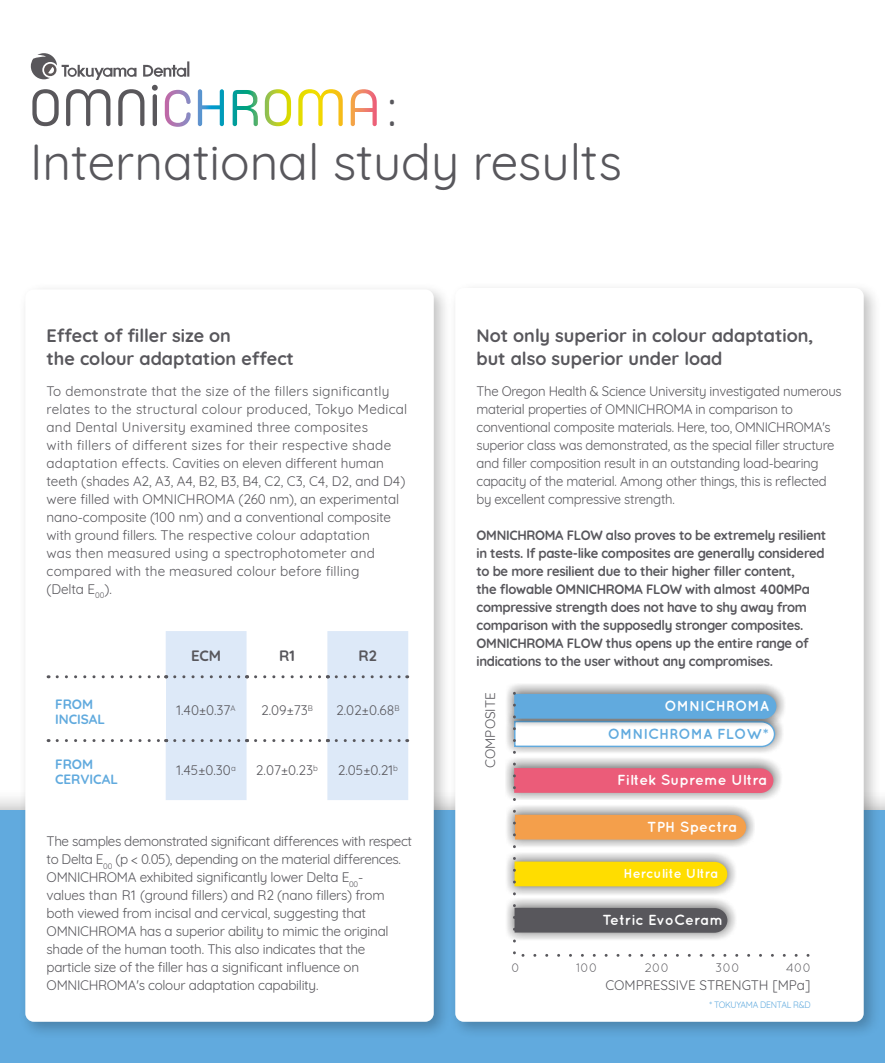
<style>
.page{position:relative;width:885px;height:1063px;background:#fff}
.page>*{position:absolute;margin:0;border:0;box-sizing:border-box;transform-origin:0 0}
.t1{font:49.5px/54px "Quicksand";color:#58575c}
.t2{font:700 18px/22.5px "Quicksand";color:#58575c}
.t3{font:700 15px "Quicksand";color:#58575c}
.t4{font:700 14.55px "Quicksand";color:#fff}
.t5{font:700 14.55px "Quicksand";color:#61aade}
.t6{font:13.5px/18px "Quicksand";letter-spacing:-.02em;color:#58575c}
.t7{font:13.5px/18px "Quicksand";letter-spacing:.01em;color:#58575c}
.t8{font:700 13.5px/18px "Quicksand";letter-spacing:-.02em;color:#58575c}
.t9{font:13.5px "Quicksand";color:#58575c}
.t10{font:700 13.5px/15px "Quicksand";color:#61aade}
.t11{font:700 13.05px "Quicksand";color:#fff}
.t12{font:12.3px "Quicksand";color:#58575c}
.t13{font:9px "Quicksand";letter-spacing:-.03em;color:#61aade;scale:.96 1}
</style>
<div class="page">
<div style="left:0;top:810px;width:884px;height:253px;background:#61aade"></div>
<svg style="left:32px;top:89px;width:27px;height:37px"></svg>
<svg style="left:66px;top:89px;width:44px;height:37px"></svg>
<svg style="left:118px;top:89px;width:26px;height:37px"></svg>
<hr style="left:153px;top:94px;width:4px;height:32px;background:#59575b;border-radius:2px">
<svg style="left:152px;top:85px;width:6px;height:6px"></svg>
<svg style="left:298px;top:89px;width:45px;height:37px"></svg>
<svg style="left:165px;top:90px;width:26px;height:37px"></svg>
<svg style="left:198px;top:89px;width:26px;height:37px"></svg>
<svg style="left:265px;top:89px;width:26px;height:38px"></svg>
<svg style="left:232px;top:90px;width:26px;height:36px"></svg>
<svg style="left:350px;top:89px;width:27px;height:37px"></svg>
<svg style="left:143px;top:61px;width:46px;height:16px"></svg>
<svg style="left:31px;top:53px;width:105px;height:27px"></svg>
<div style="left:448px;top:281px;width:433px;height:759px;background:#000;opacity:.25"></div>
<div style="left:455px;top:288px;width:408px;height:734px;background:#fff;border-radius:9px"></div>
<div style="left:18px;top:282px;width:433px;height:758px;background:#000;opacity:.25"></div>
<div style="left:25px;top:289px;width:408px;height:733px;background:#fff;border-radius:9px"></div>
<svg style="left:166px;top:631px;width:242px;height:169px;fill:#dde9f8"></svg>
<svg style="left:57px;top:675px;width:110px;height:3px"></svg>
<svg style="left:175px;top:675px;width:72px;height:3px"></svg>
<svg style="left:255px;top:675px;width:73px;height:3px"></svg>
<svg style="left:336px;top:675px;width:71px;height:3px"></svg>
<svg style="left:57px;top:739px;width:110px;height:3px"></svg>
<svg style="left:175px;top:739px;width:72px;height:3px"></svg>
<svg style="left:255px;top:739px;width:73px;height:3px"></svg>
<svg style="left:336px;top:739px;width:71px;height:3px"></svg>
<svg style="left:507px;top:900px;width:6px;height:38px"></svg>
<svg style="left:507px;top:807px;width:6px;height:38px"></svg>
<svg style="left:506px;top:759px;width:7px;height:39px"></svg>
<svg style="left:507px;top:684px;width:274px;height:42px;background:#cfcfcf"></svg>
<svg style="left:507px;top:855px;width:6px;height:39px"></svg>
<svg style="left:513px;top:693px;width:295px;height:264px"></svg>
<h1 class="t1" style="left:30px;top:76px;width:593px;text-indent:357px">:<br>International study results</h1>
<h2 class="t2" style="left:47px;top:323px;width:249px">Effect of filler size on<br>the colour adaptation effect</h2>
<p class="t7" style="left:47px;top:381px;width:362px">To demonstrate that the size of the fillers significantly relates to the structural colour produced, Tokyo Medical and Dental University examined three composites<br>with fillers of different sizes for their respective shade adaptation effects. Cavities on eleven different human teeth (shades A2, A3, A4, B2, B3, B4, C2, C3, C4, D2, and D4) were filled with OMNICHROMA (260 nm), an experimental nano-composite (100 nm) and a conventional composite with ground fillers. The respective colour adaptation<br>was then measured using a spectrophotometer and compared with the measured colour before filling<br>(Delta E<sub>00</sub>).</p>
<p class="t3" style="left:191px;top:643px;width:32px">ECM</p>
<p class="t3" style="left:279px;top:643px;width:17px">R1</p>
<p class="t3" style="left:358px;top:643px;width:20px">R2</p>
<p class="t10" style="left:55px;top:696px;width:52px">FROM<br>INCISAL</p>
<p class="t6" style="left:176px;top:700px;width:61px">1.40±0.37<sup>A</sup></p>
<p class="t6" style="left:261px;top:700px;width:53px">2.09±73<sup>B</sup></p>
<p class="t6" style="left:336px;top:700px;width:65px">2.02±0.68<sup>B</sup></p>
<p class="t10" style="left:55px;top:756px;width:64px">FROM<br>CERVICAL</p>
<p class="t6" style="left:176px;top:760px;width:61px">1.45±0.30<sup>a</sup></p>
<p class="t6" style="left:256px;top:760px;width:64px">2.07±0.23<sup>b</sup></p>
<p class="t6" style="left:338px;top:760px;width:61px">2.05±0.21<sup>b</sup></p>
<p class="t6" style="left:47px;top:831px;width:367px">The samples demonstrated significant differences with respect to Delta E<sub>00</sub> (p &lt; 0.05), depending on the material differences.<br>OMNICHROMA exhibited significantly lower Delta E<sub>00</sub>-<br>values than R1 (ground fillers) and R2 (nano fillers) from both viewed from incisal and cervical, suggesting that OMNICHROMA has a superior ability to mimic the original shade of the human tooth. This also indicates that the particle size of the filler has a significant influence on OMNICHROMA's colour adaptation capability.</p>
<h2 class="t2" style="left:476px;top:323px;width:338px">Not only superior in colour adaptation, but also superior under load</h2>
<p class="t6" style="left:476px;top:381px;width:366px">The Oregon Health &amp; Science University investigated numerous material properties of OMNICHROMA in comparison to conventional composite materials. Here, too, OMNICHROMA's superior class was demonstrated, as the special filler structure and filler composition result in an outstanding load-bearing capacity of the material. Among other things, this is reflected by excellent compressive strength.</p>
<p class="t8" style="left:476px;top:525px;width:351px">OMNICHROMA FLOW also proves to be extremely resilient in tests. If paste-like composites are generally considered to be more resilient due to their higher filler content,<br>the flowable OMNICHROMA FLOW with almost 400MPa compressive strength does not have to shy away from comparison with the supposedly stronger composites.<br>OMNICHROMA FLOW thus opens up the entire range of indications to the user without any compromises.</p>
<p class="t9" style="left:480px;top:768px;width:77px;rotate:-90deg">COMPOSITE</p>
<p class="t4" style="left:664px;top:697px;width:106px">OMNICHROMA</p>
<p class="t5" style="left:607px;top:725px;width:162px">OMNICHROMA FLOW*</p>
<p class="t4" style="left:617px;top:772px;width:152px">Filtek Supreme Ultra</p>
<p class="t4" style="left:647px;top:818px;width:92px">TPH Spectra</p>
<p class="t11" style="left:623px;top:866px;width:97px">Herculite Ultra</p>
<p class="t4" style="left:602px;top:911px;width:122px">Tetric EvoCeram</p>
<p class="t12" style="left:511px;top:960px;width:10px">0</p>
<p class="t12" style="left:576px;top:960px;width:23px">100</p>
<p class="t12" style="left:644px;top:960px;width:26px">200</p>
<p class="t12" style="left:715px;top:960px;width:27px">300</p>
<p class="t12" style="left:785px;top:960px;width:27px">400</p>
<p class="t9" style="left:605px;top:975px;width:206px">COMPRESSIVE STRENGTH [MPa]</p>
<p class="t13" style="left:709px;top:998px;width:107px">* TOKUYAMA DENTAL R&amp;D</p>
</div>
